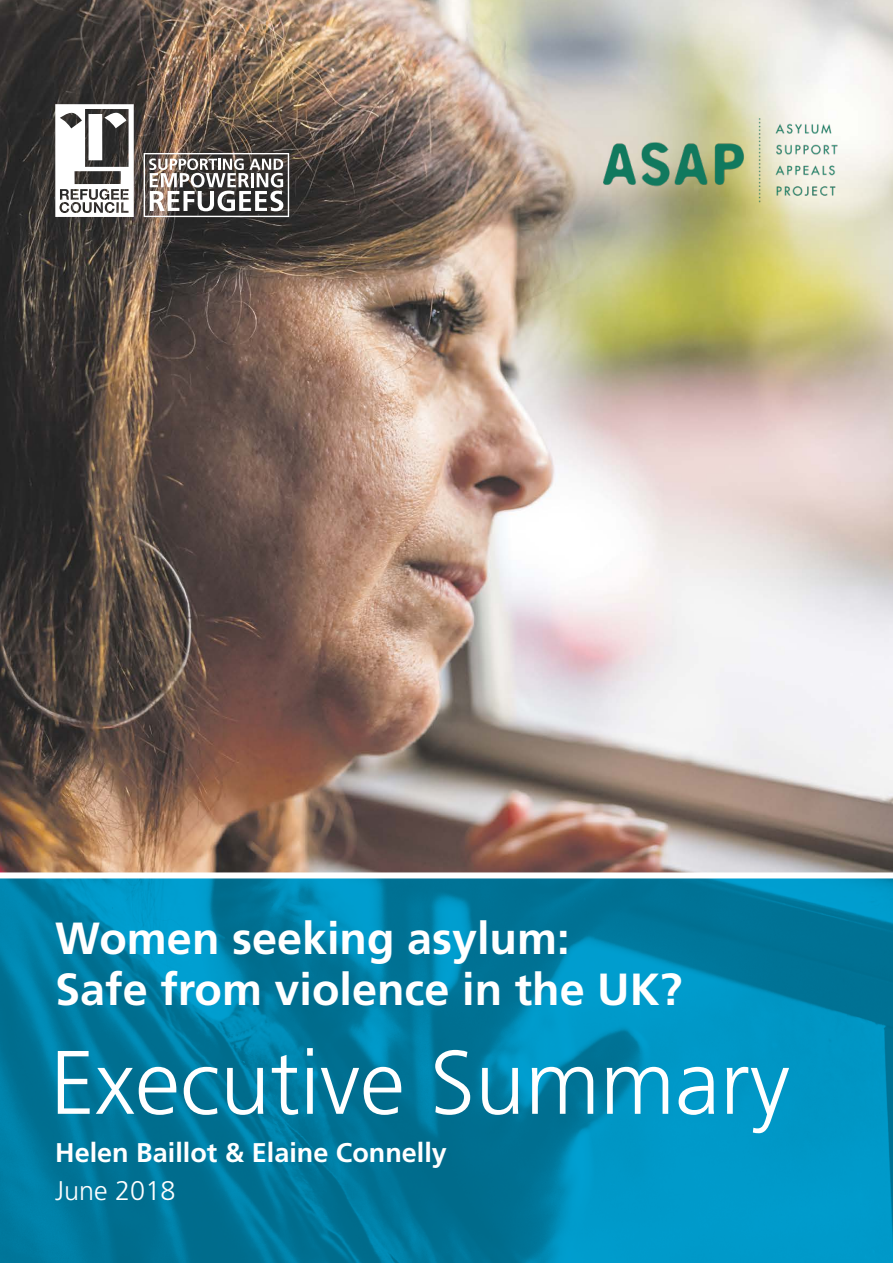
<style>
.page{position:relative;width:893px;height:1263px;background:#fff}
.page>*{position:absolute;margin:0;border:0;box-sizing:border-box;transform-origin:0 0}
.t1{font:300 90px "Frutiger";color:#fff}
.t2{font:700 45px/51px "Frutiger";color:#fff}
.t3{font:700 27px "Frutiger";color:#fff}
.t4{font:300 27px "Frutiger";color:#fff}
</style>
<div class="page">
<img style="left:0;top:0;width:893px;height:872px">
<img style="left:0;top:878px;width:893px;height:385px">
<img style="left:604px;top:119px;width:234px;height:83px">
<svg style="left:55px;top:104px;width:79px;height:113px"></svg>
<svg style="left:144px;top:153px;width:145px;height:64px"></svg>
<p class="t2" style="left:55px;top:913px;width:628px">Women seeking asylum:<br>Safe from violence in the UK?</p>
<h1 class="t1" style="left:50px;top:1032px;width:741px">Executive Summary</h1>
<p class="t3" style="left:55px;top:1137px;width:393px">Helen Baillot &amp; Elaine Connelly</p>
<p class="t4" style="left:55px;top:1175px;width:122px">June 2018</p>
</div>
